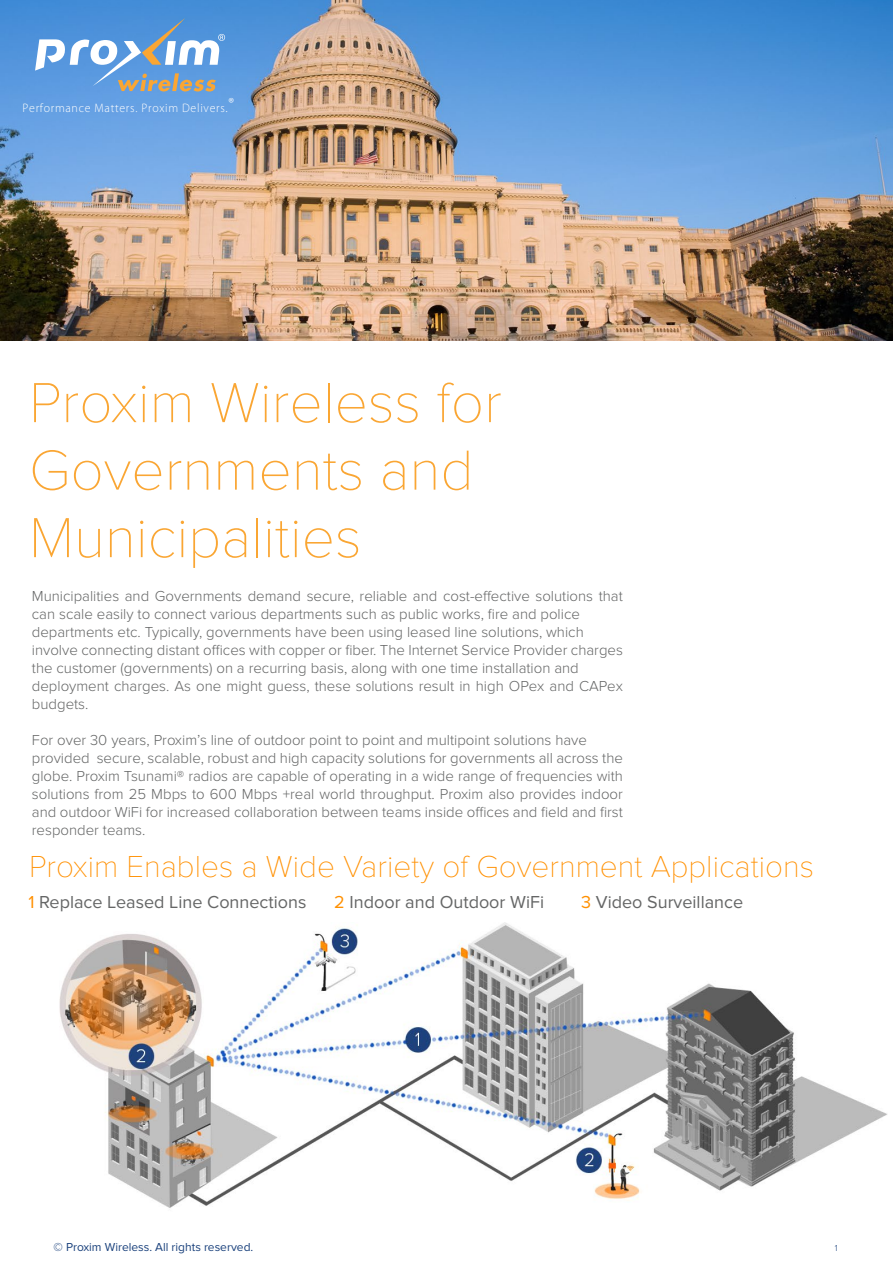
<style>
.page{position:relative;width:893px;height:1263px;background:#fff}
.page>*{position:absolute;margin:0;border:0;box-sizing:border-box;transform-origin:0 0}
.t1{font:100 58.5px "Proxima Nova T";color:#faa633}
.t2{font:100 31.5px "Proxima Nova T";color:#ff9000}
.bullets2{font:18px "Proxima Nova";color:#656666}
.t3{font:300 15px/18px "Proxima Nova";color:#656666}
.t4{font:300 12.3px "Myriad Pro";letter-spacing:.06em;color:#fff}
.t5{font:12px "Proxima Nova";color:#1a417c}
.t6{font:300 9px "Proxima Nova";color:#1a417c}
.s1{font-size:13.65px}
.s2{color:#ff9000}
</style>
<div class="page">
<img style="left:0;top:0;width:893px;height:340px">
<svg style="left:35px;top:18px;width:190px;height:74px;background:#7aa7d6"></svg>
<img style="left:59px;top:922px;width:829px;height:286px">
<p class="t4" style="left:22px;top:101px;width:213px">Performance Matters. Proxim Delivers<span class="s1">.</span><sup>®</sup></p>
<p class="t1" style="left:29px;top:369px;width:474px">Proxim Wireless for</p>
<p class="t1" style="left:29px;top:437px;width:446px">Governments and</p>
<p class="t1" style="left:29px;top:504px;width:334px">Municipalities</p>
<p class="t3" style="left:32px;top:587px;width:592px">Municipalities and Governments demand secure, reliable and cost-effective solutions that can scale easily to connect various departments such as public works, fire and police</p>
<p class="t3" style="left:32px;top:623px;width:553px">departments etc. Typically, governments have been using leased line solutions, which</p>
<p class="t3" style="left:32px;top:641px;width:593px">involve connecting distant offices with copper or fiber. The Internet Service Provider charges the customer (governments) on a recurring basis, along with one time installation and</p>
<p class="t3" style="left:32px;top:677px;width:592px">deployment charges. As one might guess, these solutions result in high OPex and CAPex budgets.</p>
<p class="t3" style="left:32px;top:731px;width:557px">For over 30 years, Proxim’s line of outdoor point to point and multipoint solutions have</p>
<p class="t3" style="left:32px;top:749px;width:593px;text-align:justify">provided secure, scalable, robust and high capacity solutions for governments all across the globe. Proxim Tsunami® radios are capable of operating in a wide range of frequencies with solutions from 25 Mbps to 600 Mbps +real world throughput. Proxim also provides indoor and outdoor WiFi for increased collaboration between teams inside offices and field and first responder teams.</p>
<p class="t2" style="left:29px;top:848px;width:786px">Proxim Enables a Wide Variety of Government Applications</p>
<p class="bullets2" style="left:28px;top:892px;width:279px"><span class="s2">1</span> Replace Leased Line Connections</p>
<p class="bullets2" style="left:334px;top:892px;width:211px"><span class="s2">2</span> Indoor and Outdoor WiFi</p>
<p class="bullets2" style="left:581px;top:892px;width:163px"><span class="s2">3</span> Video Surveillance</p>
<p class="t5" style="left:54px;top:1240px;width:201px">© Proxim Wireless. All rights reserved.</p>
<p class="t6" style="left:835px;top:1242px;width:4px">1</p>
</div>
